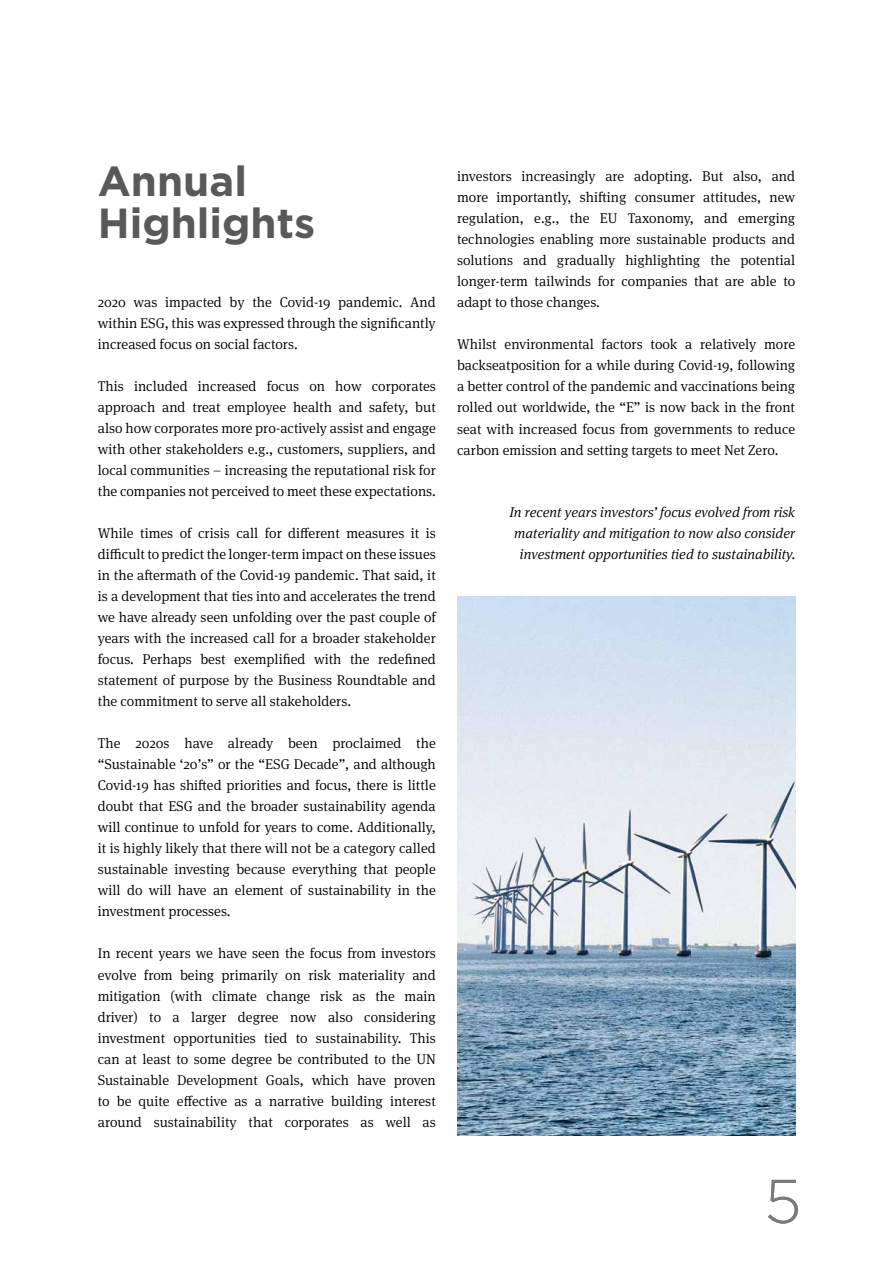
<style>
.page{position:relative;width:893px;height:1263px;background:#fff}
.page>*{position:absolute;margin:0;border:0;box-sizing:border-box;transform-origin:0 0}
.t1{font:300 61.5px "Gotham";color:#797a7d}
.t2{font:700 42px/42px "Gotham";color:#585958}
.t3{font:300 14.25px/21px "Meta Serif Pro";color:#000;text-align:justify}
.t4{font:italic 300 14.25px/21px "Meta Serif Pro";color:#000;text-align:right}
</style>
<div class="page">
<img style="left:457px;top:596px;width:338px;height:539px">
<h2 class="t2" style="left:98px;top:160px;width:219px">Annual<br>Highlights</h2>
<p class="t3" style="left:98px;top:291px;width:340px">2020 was impacted by the Covid-19 pandemic. And within ESG, this was expressed through the significantly increased focus on social factors.</p>
<p class="t3" style="left:98px;top:375px;width:340px">This included increased focus on how corporates approach and treat employee health and safety, but also how corporates more pro-actively assist and engage with other stakeholders e.g., customers, suppliers, and local communities – increasing the reputational risk for the companies not perceived to meet these expectations.</p>
<p class="t3" style="left:98px;top:522px;width:340px">While times of crisis call for different measures it is difficult to predict the longer-term impact on these issues in the aftermath of the Covid-19 pandemic. That said, it is a development that ties into and accelerates the trend we have already seen unfolding over the past couple of years with the increased call for a broader stakeholder focus. Perhaps best exemplified with the redefined statement of purpose by the Business Roundtable and the commitment to serve all stakeholders.</p>
<p class="t3" style="left:98px;top:732px;width:340px">The 2020s have already been proclaimed the “Sustainable ‘20’s” or the “ESG Decade”, and although Covid-19 has shifted priorities and focus, there is little doubt that ESG and the broader sustainability agenda will continue to unfold for years to come. Additionally, it is highly likely that there will not be a category called sustainable investing because everything that people will do will have an element of sustainability in the investment processes.</p>
<p class="t3" style="left:98px;top:942px;width:340px">In recent years we have seen the focus from investors evolve from being primarily on risk materiality and mitigation (with climate change risk as the main driver) to a larger degree now also considering investment opportunities tied to sustainability. This can at least to some degree be contributed to the UN Sustainable Development Goals, which have proven to be quite effective as a narrative building interest around sustainability that corporates as well as</p>
<p class="t3" style="left:457px;top:165px;width:340px">investors increasingly are adopting. But also, and more importantly, shifting consumer attitudes, new regulation, e.g., the EU Taxonomy, and emerging technologies enabling more sustainable products and solutions and gradually highlighting the potential longer-term tailwinds for companies that are able to adapt to those changes.</p>
<p class="t3" style="left:457px;top:333px;width:340px">Whilst environmental factors took a relatively more backseatposition for a while during Covid-19, following a better control of the pandemic and vaccinations being rolled out worldwide, the “E” is now back in the front seat with increased focus from governments to reduce carbon emission and setting targets to meet Net Zero.</p>
<p class="t4" style="left:509px;top:501px;width:287px">In recent years investors’ focus evolved from risk materiality and mitigation to now also consider investment opportunities tied to sustainability.</p>
<h1 class="t1" style="left:764px;top:1162px;width:39px">5</h1>
</div>
